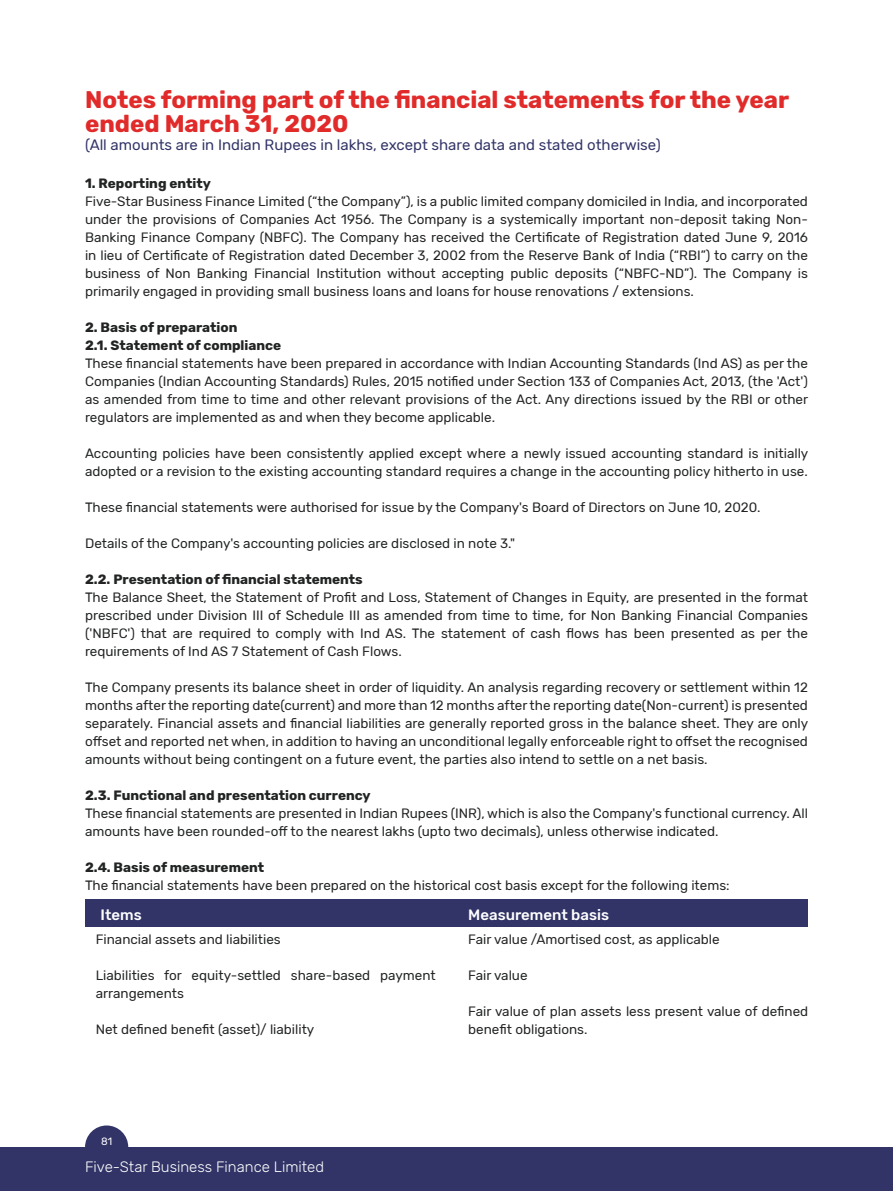
<style>
.page{position:relative;width:893px;height:1191px;background:#fff}
.page>*{position:absolute;margin:0;border:0;box-sizing:border-box;transform-origin:0 0}
.t1{font:700 24px/24px "Rubik";color:#e02b2a}
.t2{font:15px "Rubik";color:#323467}
.t3{font:300 15px "Rubik";color:#fff}
.t4{font:500 15px "Rubik";color:#fff}
.t5{font:13.5px/18px "Rubik";color:#222424;text-align:justify}
.t6{font:700 13.5px/18px "Rubik";color:#222424}
.t7{font:10.5px "Rubik";color:#fff}
</style>
<div class="page">
<div style="left:0;top:1147px;width:893px;height:44px;background:#323467"></div>
<div style="left:85px;top:1125px;width:43px;height:43px;background:#323467;border-radius:50%"></div>
<div style="left:85px;top:899px;width:723px;height:27px;background:#323467"></div>
<h1 class="t1" style="left:85px;top:88px;width:706px">Notes forming part of the financial statements for the year ended March 31, 2020</h1>
<p class="t2" style="left:85px;top:136px;width:577px">(All amounts are in Indian Rupees in lakhs, except share data and stated otherwise)</p>
<p class="t6" style="left:85px;top:175px;width:127px">1. Reporting entity</p>
<p class="t5" style="left:85px;top:193px;width:724px">Five-Star Business Finance Limited (“the Company”), is a public limited company domiciled in India, and incorporated under the provisions of Companies Act 1956. The Company is a systemically important non-deposit taking Non-Banking Finance Company (NBFC). The Company has received the Certificate of Registration dated June 9, 2016 in lieu of Certificate of Registration dated December 3, 2002 from the Reserve Bank of India (“RBI”) to carry on the business of Non Banking Financial Institution without accepting public deposits (“NBFC-ND”). The Company is primarily engaged in providing small business loans and loans for house renovations / extensions.</p>
<p class="t6" style="left:85px;top:319px;width:198px">2. Basis of preparation<br>2.1. Statement of compliance</p>
<p class="t5" style="left:85px;top:355px;width:725px">These financial statements have been prepared in accordance with Indian Accounting Standards (Ind AS) as per the Companies (Indian Accounting Standards) Rules, 2015 notified under Section 133 of Companies Act, 2013, (the 'Act') as amended from time to time and other relevant provisions of the Act. Any directions issued by the RBI or other regulators are implemented as and when they become applicable.</p>
<p class="t5" style="left:85px;top:445px;width:725px">Accounting policies have been consistently applied except where a newly issued accounting standard is initially adopted or a revision to the existing accounting standard requires a change in the accounting policy hitherto in use.</p>
<p class="t5" style="left:85px;top:499px;width:677px">These financial statements were authorised for issue by the Company's Board of Directors on June 10, 2020.</p>
<p class="t5" style="left:85px;top:535px;width:432px">Details of the Company's accounting policies are disclosed in note 3."</p>
<p class="t6" style="left:85px;top:571px;width:279px">2.2. Presentation of financial statements</p>
<p class="t5" style="left:85px;top:589px;width:724px">The Balance Sheet, the Statement of Profit and Loss, Statement of Changes in Equity, are presented in the format prescribed under Division III of Schedule III as amended from time to time, for Non Banking Financial Companies ('NBFC') that are required to comply with Ind AS. The statement of cash flows has been presented as per the requirements of Ind AS 7 Statement of Cash Flows.</p>
<p class="t5" style="left:85px;top:679px;width:725px">The Company presents its balance sheet in order of liquidity. An analysis regarding recovery or settlement within 12 months after the reporting date(current) and more than 12 months after the reporting date(Non-current) is presented separately. Financial assets and financial liabilities are generally reported gross in the balance sheet. They are only offset and reported net when, in addition to having an unconditional legally enforceable right to offset the recognised amounts without being contingent on a future event, the parties also intend to settle on a net basis.</p>
<p class="t6" style="left:85px;top:787px;width:287px">2.3. Functional and presentation currency</p>
<p class="t5" style="left:85px;top:805px;width:724px">These financial statements are presented in Indian Rupees (INR), which is also the Company's functional currency. All amounts have been rounded-off to the nearest lakhs (upto two decimals), unless otherwise indicated.</p>
<p class="t6" style="left:85px;top:859px;width:181px">2.4. Basis of measurement</p>
<p class="t5" style="left:85px;top:877px;width:646px">The financial statements have been prepared on the historical cost basis except for the following items:</p>
<p class="t4" style="left:101px;top:905px;width:43px">Items</p>
<p class="t4" style="left:468px;top:905px;width:142px">Measurement basis</p>
<p class="t5" style="left:96px;top:931px;width:187px">Financial assets and liabilities</p>
<p class="t5" style="left:96px;top:967px;width:341px">Liabilities for equity-settled share-based payment arrangements</p>
<p class="t5" style="left:96px;top:1021px;width:220px">Net defined benefit (asset)/ liability</p>
<p class="t5" style="left:468px;top:931px;width:253px">Fair value /Amortised cost, as applicable</p>
<p class="t5" style="left:468px;top:967px;width:61px">Fair value</p>
<p class="t5" style="left:468px;top:1003px;width:341px">Fair value of plan assets less present value of defined benefit obligations.</p>
<p class="t7" style="left:101px;top:1135px;width:13px">81</p>
<p class="t3" style="left:85px;top:1158px;width:241px">Five-Star Business Finance Limited</p>
</div>
